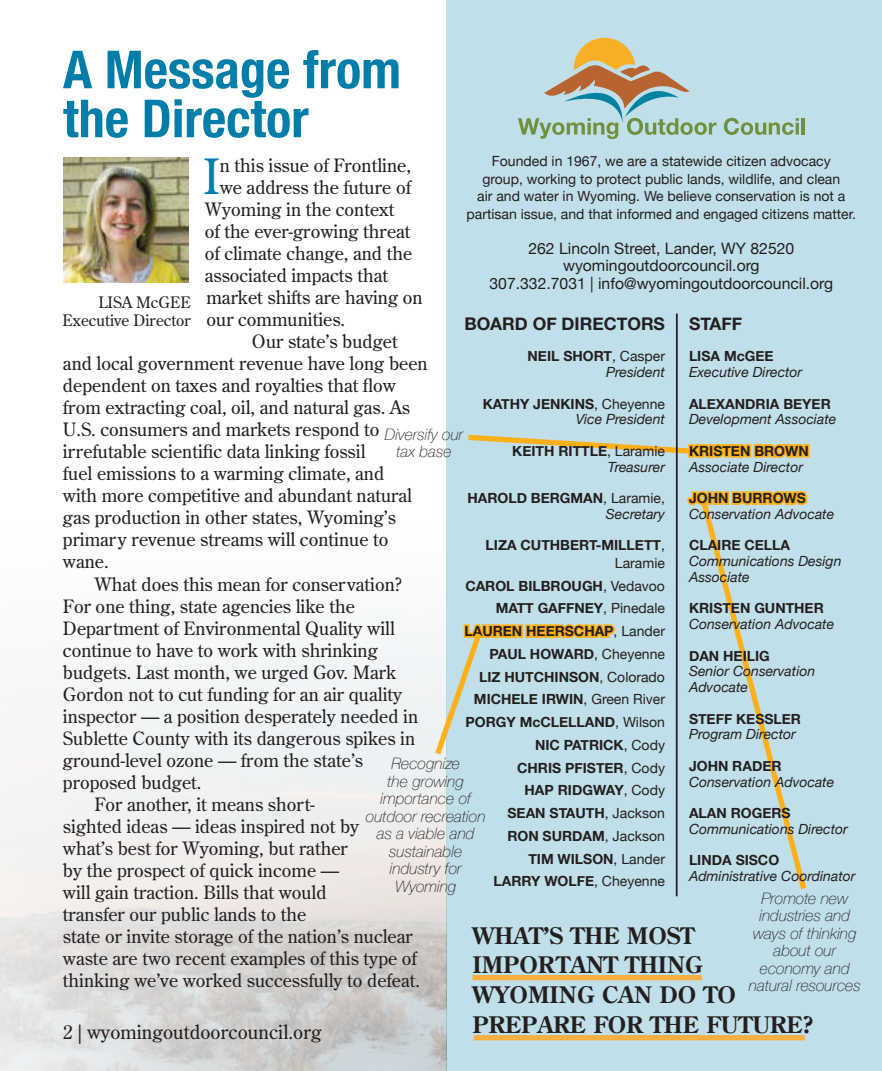
<style>
.page{position:relative;width:882px;height:1071px;background:#fff}
.page>*{position:absolute;margin:0;border:0;box-sizing:border-box;transform-origin:0 0}
.t1{font:700 condensed 52.5px/49px "Helvetica Neue";color:#007ea9}
.t2{font:48.48px "Century Old Style Std";color:#007ea9}
.t3{font:700 22.75px/29.8px "Century Old Style Std";color:#231f20}
.t4{font:19.25px "Century Old Style Std";color:#231f20}
.t5{font:18.38px "Century Old Style Std";color:#231f20}
.t6{font:700 17.5px "Helvetica Neue";color:#231f20}
.t7{font:italic 100 15.75px/17.5px "Helvetica Neue";color:#231f20;text-align:center}
.t8{font:15.75px/17.5px "Helvetica Neue";color:#231f20;text-align:center}
.t9{font:15.75px/17.5px "Century Old Style Std";color:#231f20;text-align:right}
.t10{font:700 14px/22.8px "Helvetica Neue";color:#231f20;text-align:right}
.t11{font:italic 14px/15.8px "Helvetica Neue";color:#231f20}
.t12{font:14px/17.5px "Helvetica Neue";color:#231f20;text-align:center}
.s1{font-weight:400}
.s2{font-weight:400;font-style:italic}
.s3{font-weight:700;font-style:normal}
.s4{font-style:normal}
</style>
<div class="page">
<div style="left:446px;top:0;width:436px;height:1071px;background:#c0dfe9"></div>
<svg style="left:431px;top:608px;width:184px;height:152px"></svg>
<svg style="left:708px;top:531px;width:99px;height:358px"></svg>
<svg style="left:468px;top:420px;width:342px;height:111px"></svg>
<div style="left:474px;top:1035px;width:331px;height:5px;background:#fbae40"></div>
<div style="left:472px;top:975px;width:230px;height:5px;background:#fbae40"></div>
<img style="left:63px;top:157px;width:126px;height:125px">
<hr style="left:676px;top:314px;width:2px;height:582px;background:#231f20">
<svg style="left:518px;top:38px;width:199px;height:101px"></svg>
<svg style="left:724px;top:118px;width:75px;height:17px"></svg>
<hr style="left:802px;top:118px;width:3px;height:17px;background:#70903c">
<h1 class="t1" style="left:63px;top:41px;width:339px">A Message from the Director</h1>
<p class="t12" style="left:467px;top:153px;width:391px">Founded in 1967, we are a statewide citizen advocacy<br>group, working to protect public lands, wildlife, and clean<br>air and water in Wyoming. We believe conservation is not a partisan issue, and that informed and engaged citizens matter.</p>
<p class="t8" style="left:490px;top:240px;width:345px">262 Lincoln Street, Lander, WY 82520 wyomingoutdoorcouncil.org<br>307.332.7031 | info@wyomingoutdoorcouncil.org</p>
<h2 class="t2" style="left:203px;top:145px;width:18px">I</h2>
<p class="t5" style="left:220px;top:153px;width:193px">n this issue of Frontline,</p>
<p class="t5" style="left:220px;top:175px;width:193px">we address the future of</p>
<p class="t5" style="left:205px;top:197px;width:191px">Wyoming in the context</p>
<p class="t5" style="left:205px;top:219px;width:207px">of the ever-growing threat</p>
<p class="t5" style="left:205px;top:241px;width:209px">of climate change, and the</p>
<p class="t5" style="left:205px;top:263px;width:185px">associated impacts that</p>
<p class="t5" style="left:206px;top:285px;width:218px">market shifts are having on</p>
<p class="t5" style="left:206px;top:307px;width:140px">our communities.</p>
<p class="t5" style="left:252px;top:330px;width:147px">Our state’s budget</p>
<p class="t5" style="left:63px;top:352px;width:366px">and local government revenue have long been</p>
<p class="t5" style="left:63px;top:374px;width:334px">dependent on taxes and royalties that flow</p>
<p class="t5" style="left:63px;top:396px;width:349px">from extracting coal, oil, and natural gas. As</p>
<p class="t5" style="left:63px;top:418px;width:318px">U.S. consumers and markets respond to</p>
<p class="t5" style="left:63px;top:440px;width:304px">irrefutable scientific data linking fossil</p>
<p class="t5" style="left:63px;top:462px;width:323px">fuel emissions to a warming climate, and</p>
<p class="t5" style="left:63px;top:484px;width:351px">with more competitive and abundant natural</p>
<p class="t5" style="left:63px;top:506px;width:334px">gas production in other states, Wyoming’s</p>
<p class="t5" style="left:63px;top:528px;width:327px">primary revenue streams will continue to</p>
<p class="t5" style="left:63px;top:550px;width:47px">wane.</p>
<p class="t5" style="left:94px;top:572px;width:309px">What does this mean for conservation?</p>
<p class="t5" style="left:63px;top:594px;width:293px">For one thing, state agencies like the</p>
<p class="t5" style="left:63px;top:616px;width:333px">Department of Environmental Quality will</p>
<p class="t5" style="left:63px;top:638px;width:316px">continue to have to work with shrinking</p>
<p class="t5" style="left:63px;top:660px;width:335px">budgets. Last month, we urged Gov. Mark</p>
<p class="t5" style="left:63px;top:682px;width:341px">Gordon not to cut funding for an air quality</p>
<p class="t5" style="left:63px;top:704px;width:357px">inspector — a position desperately needed in</p>
<p class="t5" style="left:63px;top:726px;width:354px">Sublette County with its dangerous spikes in</p>
<p class="t5" style="left:63px;top:748px;width:302px">ground-level ozone — from the state’s</p>
<p class="t5" style="left:63px;top:771px;width:140px">proposed budget.</p>
<p class="t5" style="left:94px;top:793px;width:222px">For another, it means short-</p>
<p class="t5" style="left:63px;top:815px;width:298px">sighted ideas — ideas inspired not by</p>
<p class="t5" style="left:63px;top:837px;width:286px">what’s best for Wyoming, but rather</p>
<p class="t5" style="left:63px;top:859px;width:278px">by the prospect of quick income —</p>
<p class="t5" style="left:63px;top:881px;width:265px">will gain traction. Bills that would</p>
<p class="t5" style="left:63px;top:903px;width:245px">transfer our public lands to the</p>
<p class="t5" style="left:63px;top:925px;width:351px">state or invite storage of the nation’s nuclear</p>
<p class="t5" style="left:63px;top:947px;width:355px">waste are two recent examples of this type of</p>
<p class="t5" style="left:63px;top:969px;width:359px">thinking we’ve worked successfully to defeat.</p>
<p class="t9" style="left:62px;top:293px;width:130px">LISA McGEE<br>Executive Director</p>
<p class="t6" style="left:464px;top:310px;width:202px">BOARD OF DIRECTORS</p>
<p class="t10" style="left:528px;top:349px;width:139px;line-height:15.8px">NEIL SHORT<span class="s1">, Casper<br></span><span class="s2">President</span></p>
<p class="t11" style="left:483px;top:397px;width:184px;text-align:right"><span class="s3">KATHY JENKINS</span><span class="s4">, Cheyenne<br></span>Vice President</p>
<p class="t10" style="left:512px;top:443px;width:154px;line-height:15.8px">KEITH RITTLE<span class="s1">, Laramie<br></span><span class="s2">Treasurer</span></p>
<p class="t10" style="left:467px;top:491px;width:199px;line-height:15.8px">HAROLD BERGMAN<span class="s1">, Laramie,<br></span><span class="s2">Secretary</span></p>
<p class="t10" style="left:486px;top:537px;width:181px;line-height:17.5px">LIZA CUTHBERT-MILLETT<span class="s1">,<br>Laramie</span></p>
<p class="t10" style="left:465px;top:575px;width:202px">CAROL BILBROUGH<span class="s1">, Vedavoo<br></span>MATT GAFFNEY<span class="s1">, Pinedale<br></span>LAUREN HEERSCHAP<span class="s1">, Lander<br></span>PAUL HOWARD<span class="s1">, Cheyenne<br></span>LIZ HUTCHINSON<span class="s1">, Colorado<br></span>MICHELE IRWIN<span class="s1">, Green River<br></span>PORGY McCLELLAND<span class="s1">, Wilson<br></span>NIC PATRICK<span class="s1">, Cody<br></span>CHRIS PFISTER<span class="s1">, Cody<br></span>HAP RIDGWAY<span class="s1">, Cody<br></span>SEAN STAUTH<span class="s1">, Jackson<br></span>RON SURDAM<span class="s1">, Jackson<br></span>TIM WILSON<span class="s1">, Lander<br></span>LARRY WOLFE<span class="s1">, Cheyenne</span></p>
<p class="t6" style="left:689px;top:310px;width:55px">STAFF</p>
<p class="t10" style="left:689px;top:345px;width:86px">LISA McGEE</p>
<p class="t11" style="left:689px;top:365px;width:115px">Executive Director</p>
<p class="t10" style="left:689px;top:393px;width:143px">ALEXANDRIA BEYER</p>
<p class="t11" style="left:689px;top:412px;width:149px">Development Associate</p>
<p class="t10" style="left:689px;top:440px;width:121px">KRISTEN BROWN</p>
<p class="t11" style="left:689px;top:460px;width:116px">Associate Director</p>
<p class="t10" style="left:689px;top:487px;width:118px">JOHN BURROWS</p>
<p class="t11" style="left:689px;top:507px;width:147px">Conservation Advocate</p>
<p class="t10" style="left:689px;top:534px;width:103px">CLAIRE CELLA</p>
<p class="t11" style="left:689px;top:554px;width:154px">Communications Design<br>Associate</p>
<p class="t10" style="left:689px;top:597px;width:136px">KRISTEN GUNTHER</p>
<p class="t11" style="left:689px;top:617px;width:147px">Conservation Advocate</p>
<p class="t10" style="left:689px;top:645px;width:82px">DAN HEILIG</p>
<p class="t11" style="left:689px;top:664px;width:128px">Senior Conservation<br>Advocate</p>
<p class="t10" style="left:689px;top:708px;width:114px">STEFF KESSLER</p>
<p class="t11" style="left:689px;top:727px;width:108px">Program Director</p>
<p class="t10" style="left:689px;top:755px;width:94px">JOHN RADER</p>
<p class="t11" style="left:689px;top:775px;width:147px">Conservation Advocate</p>
<p class="t10" style="left:689px;top:802px;width:103px">ALAN ROGERS</p>
<p class="t11" style="left:689px;top:822px;width:160px">Communications Director</p>
<p class="t10" style="left:689px;top:849px;width:92px">LINDA SISCO</p>
<p class="t11" style="left:689px;top:869px;width:168px">Administrative Coordinator</p>
<p class="t7" style="left:385px;top:424px;width:80px">Diversify our tax base</p>
<p class="t7" style="left:366px;top:754px;width:121px">Recognize<br>the growing importance of outdoor recreation as a viable and sustainable industry for<br>Wyoming</p>
<p class="t7" style="left:749px;top:889px;width:113px">Promote new industries and ways of thinking about our economy and natural resources</p>
<p class="t3" style="left:472px;top:920px;width:343px">WHAT’S THE MOST<br>IMPORTANT THING<br>WYOMING CAN DO TO<br>PREPARE FOR THE FUTURE?</p>
<p class="t4" style="left:63px;top:1019px;width:260px">2 | wyomingoutdoorcouncil.org</p>
</div>
